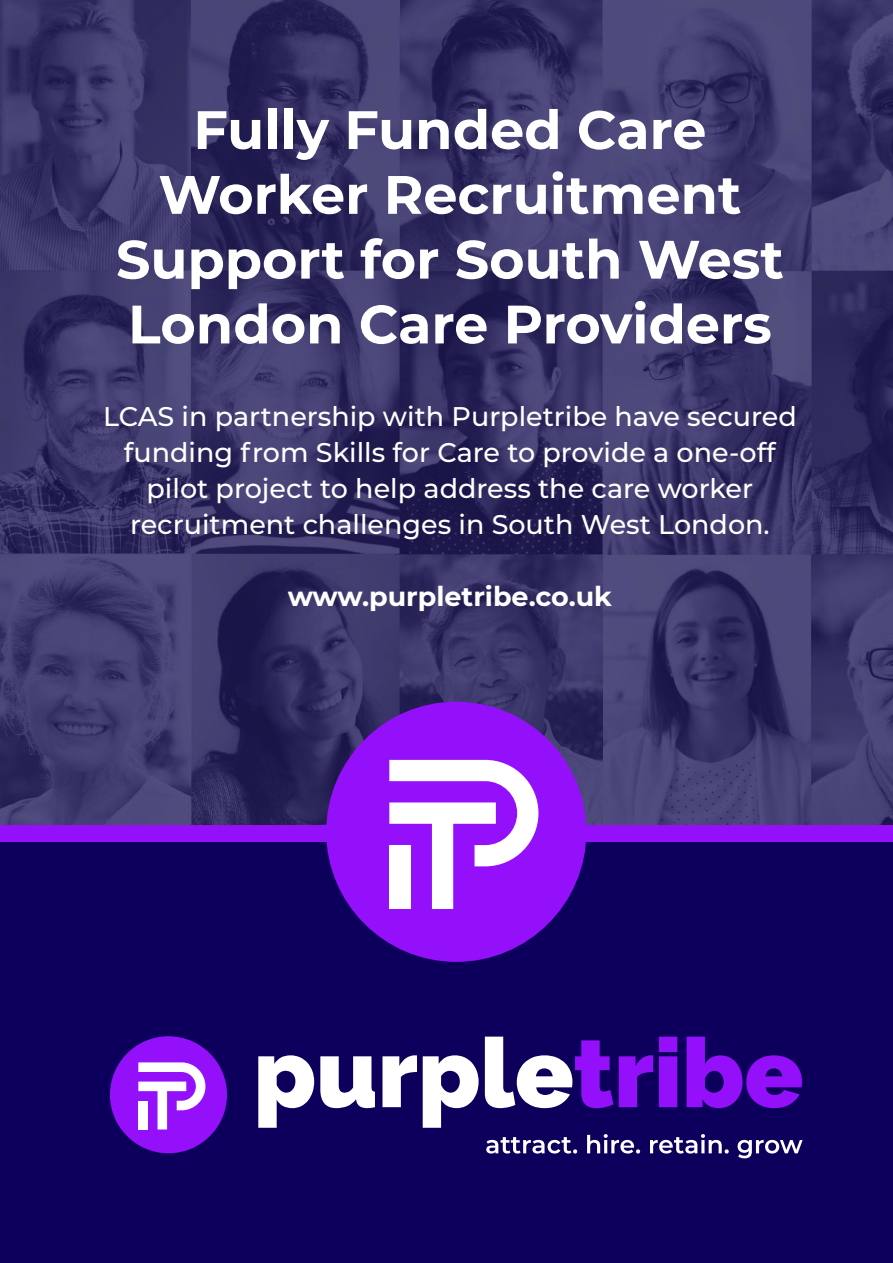
<style>
.page{position:relative;width:893px;height:1263px;background:#fff}
.page>*{position:absolute;margin:0;border:0;box-sizing:border-box;transform-origin:0 0}
.t1{font:700 54px/64.8px "Montserrat";color:#fff;text-align:center}
.t2{font:500 27px/36px "Montserrat";color:#fff;text-align:center}
.t3{font:700 27px "Montserrat";color:#fff}
</style>
<div class="page">
<img style="left:0;top:0;width:893px;height:825px">
<div style="left:0;top:832px;width:893px;height:431px;background:#0d005c"></div>
<div style="left:0;top:825px;width:893px;height:16px;background:#940ffa"></div>
<svg style="left:258px;top:1055px;width:56px;height:73px"></svg>
<svg style="left:320px;top:1056px;width:55px;height:52px"></svg>
<svg style="left:382px;top:1055px;width:35px;height:52px"></svg>
<svg style="left:423px;top:1055px;width:56px;height:73px"></svg>
<svg style="left:485px;top:1036px;width:128px;height:72px"></svg>
<svg style="left:619px;top:1055px;width:34px;height:52px"></svg>
<svg style="left:659px;top:1036px;width:18px;height:71px"></svg>
<svg style="left:687px;top:1036px;width:115px;height:72px"></svg>
<div style="left:110px;top:1036px;width:117px;height:117px;background:#940ffa;border-radius:50%"></div>
<svg style="left:138px;top:1062px;width:67px;height:67px"></svg>
<svg style="left:486px;top:1137px;width:91px;height:16px"></svg>
<svg style="left:587px;top:1134px;width:53px;height:19px"></svg>
<svg style="left:650px;top:1134px;width:79px;height:19px"></svg>
<svg style="left:737px;top:1140px;width:66px;height:18px"></svg>
<div style="left:326px;top:702px;width:260px;height:260px;background:#940ffa;border-radius:50%"></div>
<svg style="left:389px;top:760px;width:149px;height:149px"></svg>
<h1 class="t1" style="left:116px;top:95px;width:669px">Fully Funded Care<br>Worker Recruitment<br>Support for South West<br>London Care Providers</h1>
<p class="t2" style="left:103px;top:397px;width:695px">LCAS in partnership with Purpletribe have secured funding from Skills for Care to provide a one-off pilot project to help address the care worker recruitment challenges in South West London.</p>
<p class="t3" style="left:288px;top:577px;width:326px">www.purpletribe.co.uk</p>
</div>
